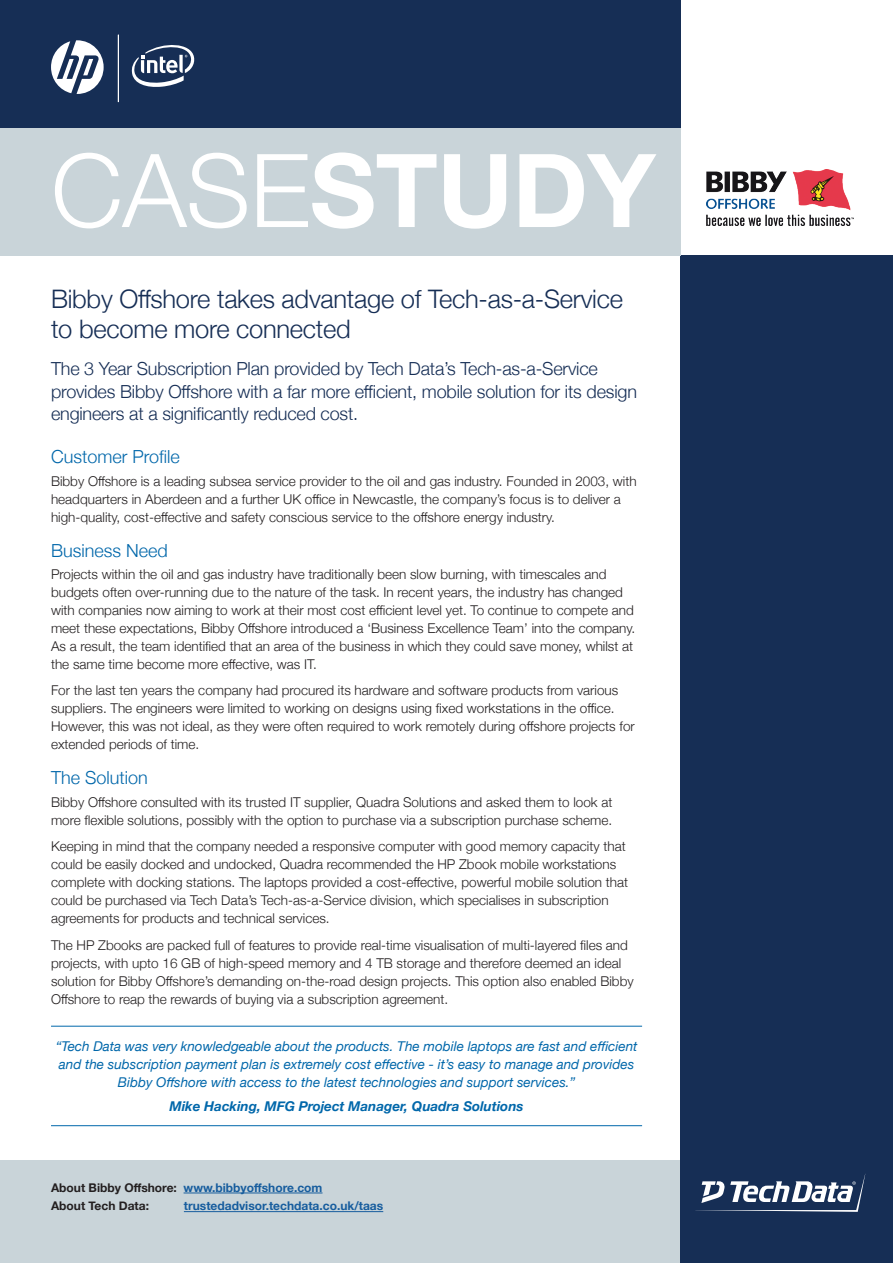
<style>
.page{position:relative;width:893px;height:1263px;background:#fff}
.page>*{position:absolute;margin:0;border:0;box-sizing:border-box;transform-origin:0 0}
.t1{font:700 102px "Helvetica Neue";letter-spacing:-.005em;color:#fff}
.t2{font:300 25.5px/30px "Helvetica Neue";letter-spacing:-.01em;color:#162e55}
.t3{font:300 18px/22.5px "Helvetica Neue";letter-spacing:-.01em;color:#162e55}
.t4{font:300 18px "Helvetica Neue";color:#0067aa}
.t5{font:300 13.5px/18px "Helvetica Neue";color:#231f20}
.t6{font:italic 13.5px/18px "Helvetica Neue";color:#0067aa;text-align:center}
.t7{font:italic 700 13.5px "Helvetica Neue";color:#0067aa}
.t8{font:700 12px/18.6px "Helvetica Neue";color:#231f20}
.t9{font:700 12px "Helvetica Neue";color:#175d9e}
.s1{font-weight:300}
.s2{color:#175d9e}
</style>
<div class="page">
<div style="left:0;top:1161px;width:893px;height:102px;background:#c9d4d9"></div>
<div style="left:680px;top:255px;width:213px;height:1008px;background:#162e55"></div>
<div style="left:0;top:0;width:680px;height:255px;background:#c9d4d9"></div>
<div style="left:0;top:0;width:680px;height:128px;background:#162e55"></div>
<svg style="left:51px;top:40px;width:53px;height:54px"></svg>
<hr style="left:118px;top:35px;width:1px;height:67px;background:#fff">
<svg style="left:131px;top:45px;width:63px;height:42px"></svg>
<svg style="left:695px;top:1175px;width:170px;height:37px"></svg>
<hr style="left:51px;top:1026px;width:591px;height:1px;background:#0067aa">
<hr style="left:51px;top:1125px;width:591px;height:1px;background:#0067aa">
<img style="left:707px;top:170px;width:147px;height:56px">
<hr style="left:184px;top:1193px;width:138px;height:1px;background:#175d9e">
<hr style="left:184px;top:1211px;width:199px;height:1px;background:#175d9e">
<h1 class="t1" style="left:51px;top:111px;width:606px"><span class="s1">CASE</span>STUDY</h1>
<h2 class="t2" style="left:51px;top:282px;width:573px">Bibby Offshore takes advantage of Tech-as-a-Service to become more connected</h2>
<h3 class="t3" style="left:51px;top:356px;width:587px">The 3 Year Subscription Plan provided by Tech Data’s Tech-as-a-Service provides Bibby Offshore with a far more efficient, mobile solution for its design engineers at a significantly reduced cost.</h3>
<h3 class="t4" style="left:51px;top:442px;width:130px">Customer Profile</h3>
<p class="t5" style="left:51px;top:471px;width:587px">Bibby Offshore is a leading subsea service provider to the oil and gas industry. Founded in 2003, with headquarters in Aberdeen and a further UK office in Newcastle, the company’s focus is to deliver a high-quality, cost-effective and safety conscious service to the offshore energy industry.</p>
<h3 class="t4" style="left:51px;top:536px;width:118px">Business Need</h3>
<p class="t5" style="left:51px;top:564px;width:586px">Projects within the oil and gas industry have traditionally been slow burning, with timescales and budgets often over-running due to the nature of the task. In recent years, the industry has changed with companies now aiming to work at their most cost efficient level yet. To continue to compete and meet these expectations, Bibby Offshore introduced a ‘Business Excellence Team’ into the company.<br>As a result, the team identified that an area of the business in which they could save money, whilst at the same time become more effective, was IT.</p>
<p class="t5" style="left:51px;top:681px;width:585px">For the last ten years the company had procured its hardware and software products from various suppliers. The engineers were limited to working on designs using fixed workstations in the office.<br>However, this was not ideal, as they were often required to work remotely during offshore projects for extended periods of time.</p>
<h3 class="t4" style="left:51px;top:763px;width:98px">The Solution</h3>
<p class="t5" style="left:51px;top:792px;width:563px">Bibby Offshore consulted with its trusted IT supplier, Quadra Solutions and asked them to look at more flexible solutions, possibly with the option to purchase via a subscription purchase scheme.</p>
<p class="t5" style="left:51px;top:836px;width:579px">Keeping in mind that the company needed a responsive computer with good memory capacity that could be easily docked and undocked, Quadra recommended the HP Zbook mobile workstations complete with docking stations. The laptops provided a cost-effective, powerful mobile solution that could be purchased via Tech Data’s Tech-as-a-Service division, which specialises in subscription agreements for products and technical services.</p>
<p class="t5" style="left:51px;top:935px;width:584px">The HP Zbooks are packed full of features to provide real-time visualisation of multi-layered files and projects, with upto 16 GB of high-speed memory and 4 TB storage and therefore deemed an ideal solution for Bibby Offshore’s demanding on-the-road design projects. This option also enabled Bibby Offshore to reap the rewards of buying via a subscription agreement.</p>
<p class="t6" style="left:56px;top:1037px;width:583px">“Tech Data was very knowledgeable about the products. The mobile laptops are fast and efficient and the subscription payment plan is extremely cost effective - it’s easy to manage and provides<br>Bibby Offshore with access to the latest technologies and support services.”</p>
<p class="t7" style="left:170px;top:1095px;width:356px">Mike Hacking, MFG Project Manager, Quadra Solutions</p>
<p class="t8" style="left:51px;top:1178px;width:273px">About Bibby Offshore: <span class="s2">www.bibbyoffshore.com<br></span>About Tech Data:</p>
<p class="t9" style="left:184px;top:1197px;width:201px">trustedadvisor.techdata.co.uk/taas</p>
</div>
